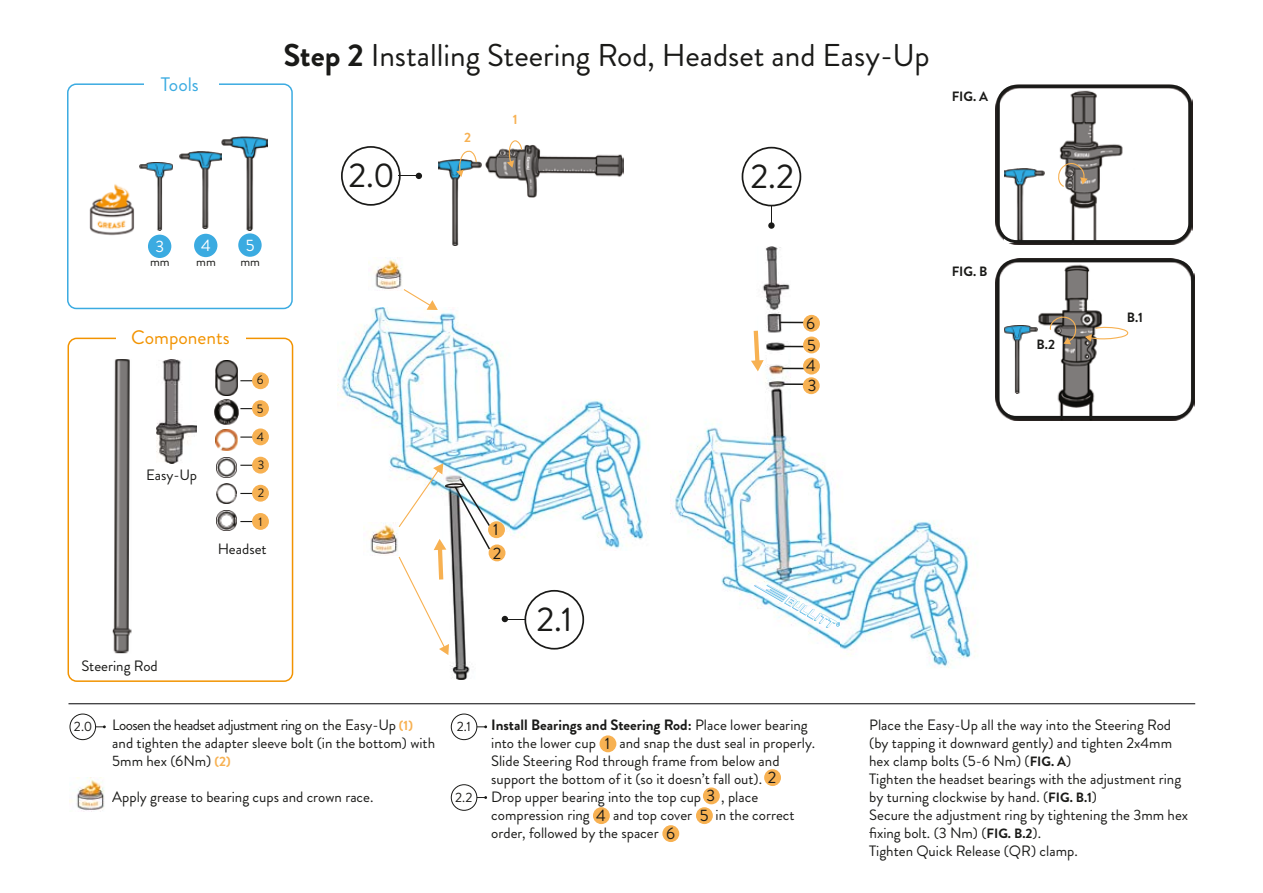
<style>
.page{position:relative;width:1263px;height:893px;background:#fff}
.page>*{position:absolute;margin:0;border:0;box-sizing:border-box;transform-origin:0 0}
.t1{font:34.35px "Brandon Grotesque";color:#1a1a18}
.t2{font:31.5px "Brandon Grotesque";color:#1a1a18}
.t3{font:19.5px "Brandon Grotesque";color:#f29300}
.t4{font:19.5px "Brandon Grotesque";color:#3babe1}
.t5{font:16.5px/23.2px "Brandon Grotesque";color:#1a1a18}
.t6{font:16.5px "Brandon Grotesque";color:#fff}
.t7{font:15px/18px "Brandon Grotesque";color:#1a1a18}
.t8{font:700 13.5px "Brandon Grotesque";color:#1a1a18}
.t9{font:13.5px "Brandon Grotesque";color:#1a1a18}
.t10{font:700 13.5px "Brandon Grotesque";color:#f7b152}
.t11{font:12.9px "Brandon Grotesque";color:#1a1a18}
.t12{font:12.45px "Brandon Grotesque";color:#1a1a18}
.s1{font-weight:700}
.s2{font-weight:700;font-size:13.5px;color:#f7b152}
.s3{font-size:16.5px}
.s4{font-weight:700;font-size:13.5px}
</style>
<div class="page">
<img style="left:996px;top:258px;width:199px;height:162px">
<img style="left:996px;top:84px;width:196px;height:161px">
<img style="left:1004px;top:168px;width:41px;height:75px">
<img style="left:439px;top:159px;width:43px;height:87px">
<img style="left:485px;top:144px;width:138px;height:54px">
<svg style="left:456px;top:150px;width:21px;height:27px"></svg>
<svg style="left:507px;top:140px;width:16px;height:28px"></svg>
<img style="left:1004px;top:326px;width:34px;height:67px">
<svg style="left:1050px;top:316px;width:27px;height:28px"></svg>
<svg style="left:1085px;top:326px;width:45px;height:16px"></svg>
<svg style="left:1056px;top:163px;width:32px;height:25px"></svg>
<div style="left:996px;top:259px;width:198px;height:160px;border:3px solid #1a1a18;border-radius:18px"></div>
<img style="left:89px;top:184px;width:45px;height:52px">
<img style="left:221px;top:136px;width:47px;height:94px">
<img style="left:179px;top:152px;width:42px;height:77px">
<img style="left:139px;top:163px;width:34px;height:67px">
<div style="left:148px;top:235px;width:23px;height:23px;background:#3babe1;border-radius:50%"></div>
<div style="left:238px;top:233px;width:24px;height:24px;background:#3babe1;border-radius:50%"></div>
<div style="left:194px;top:234px;width:23px;height:23px;background:#3babe1;border-radius:50%"></div>
<img style="left:670px;top:246px;width:170px;height:401px">
<img style="left:840px;top:520px;width:134px;height:148px">
<svg style="left:780px;top:322px;width:23px;height:1px"></svg>
<svg style="left:780px;top:346px;width:23px;height:1px"></svg>
<svg style="left:782px;top:368px;width:21px;height:1px"></svg>
<hr style="left:783px;top:383px;width:22px;height:2px;background:#1a1a18">
<div style="left:803px;top:377px;width:17px;height:17px;background:#f7b152;border-radius:50%"></div>
<div style="left:803px;top:358px;width:17px;height:17px;background:#f7b152;border-radius:50%"></div>
<div style="left:803px;top:337px;width:17px;height:16px;background:#f7b152;border-radius:50%"></div>
<div style="left:803px;top:315px;width:17px;height:17px;background:#f7b152;border-radius:50%"></div>
<div style="left:997px;top:85px;width:194px;height:158px;border:3px solid #1a1a18;border-radius:18px"></div>
<img style="left:113px;top:359px;width:19px;height:294px">
<img style="left:217px;top:511px;width:20px;height:20px">
<img style="left:157px;top:360px;width:40px;height:104px">
<img style="left:217px;top:457px;width:19px;height:20px">
<img style="left:216px;top:429px;width:21px;height:21px">
<img style="left:217px;top:484px;width:19px;height:19px">
<img style="left:214px;top:400px;width:25px;height:24px">
<img style="left:216px;top:360px;width:21px;height:36px">
<img style="left:338px;top:307px;width:247px;height:373px">
<img style="left:363px;top:522px;width:34px;height:34px">
<img style="left:511px;top:383px;width:136px;height:167px">
<div style="left:488px;top:521px;width:17px;height:17px;background:#f7b152;border-radius:50%"></div>
<img style="left:368px;top:257px;width:34px;height:32px">
<svg style="left:402px;top:289px;width:36px;height:21px"></svg>
<svg style="left:397px;top:463px;width:96px;height:192px"></svg>
<div style="left:489px;top:544px;width:16px;height:17px;background:#f7b152;border-radius:50%"></div>
<img style="left:445px;top:483px;width:18px;height:5px">
<div style="left:767px;top:355px;width:21px;height:9px;background:#fff"></div>
<svg style="left:240px;top:380px;width:12px;height:1px"></svg>
<svg style="left:240px;top:408px;width:12px;height:1px"></svg>
<svg style="left:240px;top:436px;width:12px;height:2px"></svg>
<svg style="left:240px;top:465px;width:12px;height:1px"></svg>
<svg style="left:240px;top:493px;width:12px;height:1px"></svg>
<svg style="left:240px;top:521px;width:12px;height:1px"></svg>
<svg style="left:751px;top:326px;width:13px;height:45px"></svg>
<svg style="left:754px;top:585px;width:86px;height:43px"></svg>
<img style="left:69px;top:777px;width:36px;height:35px">
<div style="left:70px;top:714px;width:26px;height:26px;border:1px solid #1a1a18;border-radius:50%"></div>
<svg style="left:96px;top:725px;width:10px;height:3px"></svg>
<div style="left:451px;top:714px;width:26px;height:26px;border:1px solid #1a1a18;border-radius:50%"></div>
<svg style="left:477px;top:725px;width:10px;height:3px"></svg>
<div style="left:451px;top:784px;width:26px;height:27px;border:1px solid #1a1a18;border-radius:50%"></div>
<svg style="left:477px;top:796px;width:10px;height:3px"></svg>
<div style="left:599px;top:735px;width:17px;height:17px;background:#f7b152;border-radius:50%"></div>
<div style="left:703px;top:787px;width:17px;height:17px;background:#f7b152;border-radius:50%"></div>
<div style="left:593px;top:807px;width:17px;height:17px;background:#f7b152;border-radius:50%"></div>
<div style="left:696px;top:807px;width:17px;height:17px;background:#f7b152;border-radius:50%"></div>
<div style="left:662px;top:825px;width:17px;height:17px;background:#f7b152;border-radius:50%"></div>
<div style="left:764px;top:769px;width:17px;height:17px;background:#f7b152;border-radius:50%"></div>
<hr style="left:68px;top:703px;width:1127px;height:1px;background:#020204">
<div style="left:68px;top:338px;width:225px;height:344px;border:2px solid #f29300;border-radius:9px"></div>
<div style="left:117px;top:322px;width:129px;height:32px;background:#fff"></div>
<div style="left:67px;top:83px;width:226px;height:226px;border:2px solid #3babe1;border-radius:9px"></div>
<div style="left:144px;top:67px;width:74px;height:33px;background:#fff"></div>
<div style="left:252px;top:372px;width:17px;height:17px;background:#f7b152;border-radius:50%"></div>
<div style="left:252px;top:485px;width:17px;height:17px;background:#f7b152;border-radius:50%"></div>
<div style="left:252px;top:457px;width:17px;height:17px;background:#f7b152;border-radius:50%"></div>
<div style="left:252px;top:428px;width:17px;height:17px;background:#f7b152;border-radius:50%"></div>
<div style="left:252px;top:400px;width:17px;height:17px;background:#f7b152;border-radius:50%"></div>
<div style="left:252px;top:513px;width:17px;height:17px;background:#f7b152;border-radius:50%"></div>
<svg style="left:341px;top:146px;width:81px;height:60px"></svg>
<svg style="left:502px;top:590px;width:82px;height:60px"></svg>
<svg style="left:742px;top:147px;width:59px;height:77px"></svg>
<svg style="left:768px;top:222px;width:7px;height:7px"></svg>
<h3 class="t4" style="left:161px;top:71px;width:39px">Tools</h3>
<h2 class="t2" style="left:283px;top:33px;width:648px"><span class="s1">Step 2</span> Installing Steering Rod, Headset and Easy-Up</h2>
<h1 class="t1" style="left:348px;top:151px;width:48px">2.0</h1>
<p class="t10" style="left:464px;top:128px;width:8px">2</p>
<p class="t10" style="left:513px;top:110px;width:6px">1</p>
<h1 class="t1" style="left:750px;top:152px;width:45px">2.2</h1>
<p class="t6" style="left:155px;top:235px;width:10px">3</p>
<p class="t11" style="left:150px;top:253px;width:21px">mm</p>
<p class="t6" style="left:201px;top:234px;width:11px">4</p>
<p class="t11" style="left:196px;top:253px;width:21px">mm</p>
<p class="t6" style="left:246px;top:234px;width:10px">5</p>
<p class="t11" style="left:240px;top:253px;width:21px">mm</p>
<h3 class="t3" style="left:131px;top:324px;width:100px">Components</h3>
<p class="t7" style="left:146px;top:466px;width:52px">Easy-Up</p>
<p class="t12" style="left:257px;top:372px;width:8px">6</p>
<p class="t12" style="left:257px;top:400px;width:8px">5</p>
<p class="t12" style="left:257px;top:428px;width:9px">4</p>
<p class="t12" style="left:258px;top:456px;width:8px">3</p>
<p class="t12" style="left:258px;top:484px;width:8px">2</p>
<p class="t12" style="left:259px;top:513px;width:6px">1</p>
<p class="t7" style="left:82px;top:657px;width:78px">Steering Rod</p>
<p class="t7" style="left:218px;top:540px;width:50px">Headset</p>
<p class="t5" style="left:493px;top:518px;width:10px">1<br>2</p>
<h1 class="t1" style="left:536px;top:595px;width:37px">2.1</h1>
<p class="t5" style="left:806px;top:312px;width:10px">6</p>
<p class="t5" style="left:807px;top:334px;width:10px">5</p>
<p class="t5" style="left:806px;top:354px;width:11px">4</p>
<p class="t5" style="left:808px;top:374px;width:10px">3</p>
<p class="t8" style="left:952px;top:87px;width:38px">FIG. A</p>
<p class="t8" style="left:952px;top:262px;width:37px">FIG. B</p>
<p class="t8" style="left:1036px;top:335px;width:20px">B.2</p>
<p class="t8" style="left:1127px;top:307px;width:18px">B.1</p>
<p class="t7" style="left:112px;top:716px;width:324px">Loosen the headset adjustment ring on the Easy-Up <span class="s2">(1) </span>and tighten the adapter sleeve bolt (in the bottom) with<br>5mm hex (6Nm) <span class="s2">(2)</span></p>
<p class="t7" style="left:112px;top:788px;width:263px">Apply grease to bearing cups and crown race.</p>
<p class="t9" style="left:74px;top:717px;width:20px">2.0</p>
<p class="t9" style="left:457px;top:717px;width:16px">2.1</p>
<p class="t9" style="left:455px;top:788px;width:19px">2.2</p>
<p class="t7" style="left:491px;top:716px;width:318px"><span class="s1">Install Bearings and Steering Rod:</span> Place lower bearing into the lower cup</p>
<p class="t7" style="left:491px;top:734px;width:325px;text-indent:128px">and snap the dust seal in properly.<br>Slide Steering Rod through frame from below and</p>
<p class="t7" style="left:716px;top:806px;width:81px">in the correct</p>
<p class="t5" style="left:605px;top:732px;width:7px">1</p>
<p class="t7" style="left:491px;top:770px;width:287px">support the bottom of it (so it doesn’t fall out). <span class="s3">2</span></p>
<p class="t7" style="left:491px;top:788px;width:268px">Drop upper bearing into the top cup <span class="s3">3</span> , place compression ring <span class="s3">4</span></p>
<p class="t7" style="left:491px;top:806px;width:219px;text-indent:122px">and top cover <span class="s3">5 </span>order, followed by the spacer <span class="s3">6</span></p>
<p class="t7" style="left:869px;top:716px;width:320px">Place the Easy-Up all the way into the Steering Rod (by tapping it downward gently) and tighten 2x4mm hex clamp bolts (5-6 Nm) (<span class="s4">FIG. A</span>)<br>Tighten the headset bearings with the adjustment ring by turning clockwise by hand. (<span class="s4">FIG. B.1</span>)<br>Secure the adjustment ring by tightening the 3mm hex fixing bolt. (3 Nm) (<span class="s4">FIG. B.2</span>).<br>Tighten Quick Release (QR) clamp.</p>
</div>
